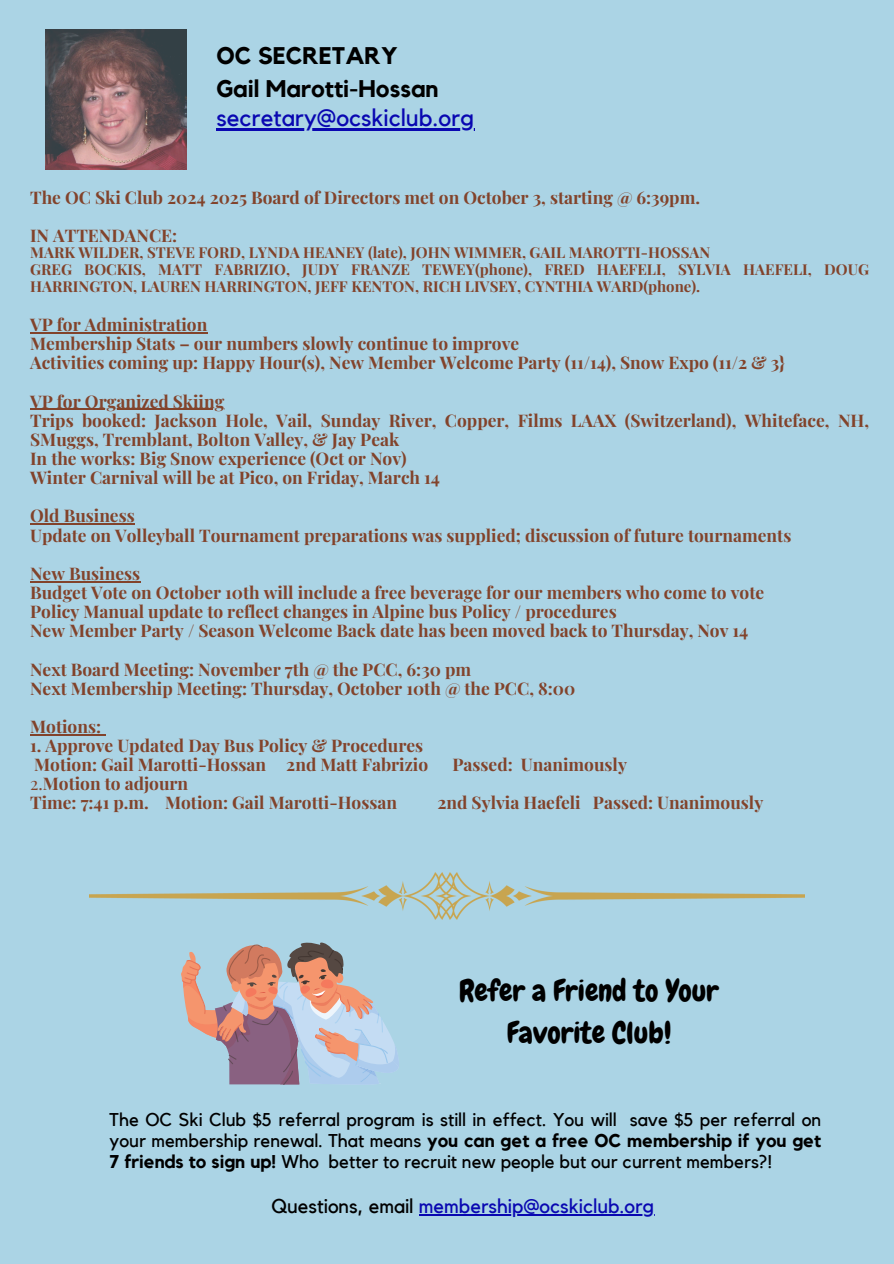
<style>
.page{position:relative;width:894px;height:1264px;background:#fff}
.page>*{position:absolute;margin:0;border:0;box-sizing:border-box;transform-origin:0 0}
.t1{font:29.85px/41.7px "Chewy";color:#000;text-align:center}
.t2{font:700 24px/32.7px "Kollektif";color:#000}
.t3{font:24px "Kollektif";color:#0907b1}
.t4{font:19.95px "Kollektif";color:#0907b1}
.t5{font:18.45px/21.3px "Kollektif";color:#000;text-align:justify}
.t6{font:700 17.4px/19.2px "Playfair Display";color:#82432b}
.t7{font:700 15px/16.8px "Playfair Display";color:#82432b}
.s1{font-weight:400}
.s2{font-weight:700}
.s3{color:#000}
</style>
<div class="page">
<div style="left:0;top:0;width:893px;height:1263px;background:#abd4e5"></div>
<svg style="left:181px;top:942px;width:214px;height:143px"></svg>
<img style="left:89px;top:872px;width:715px;height:47px">
<img style="left:46px;top:29px;width:140px;height:141px">
<hr style="left:418px;top:1214px;width:236px;height:1px;background:#0907b1">
<hr style="left:216px;top:128px;width:258px;height:3px;background:#0907b1">
<hr style="left:30px;top:332px;width:177px;height:1px;background:#82432b">
<hr style="left:30px;top:409px;width:194px;height:1px;background:#82432b">
<hr style="left:30px;top:523px;width:105px;height:1px;background:#82432b">
<hr style="left:30px;top:581px;width:110px;height:1px;background:#82432b">
<hr style="left:30px;top:734px;width:71px;height:1px;background:#82432b">
<h2 class="t2" style="left:216px;top:41px;width:224px">OC SECRETARY<br>Gail Marotti-Hossan</h2>
<h2 class="t3" style="left:216px;top:107px;width:259px">secretary@ocskiclub.org</h2>
<h4 class="t6" style="left:30px;top:187px;width:671px">The OC Ski Club 2024 2025 Board of Directors met on October 3, starting @ 6:39pm.</h4>
<h4 class="t6" style="left:30px;top:225px;width:149px">IN ATTENDANCE:</h4>
<h4 class="t7" style="left:30px;top:243px;width:681px">MARK WILDER, STEVE FORD, LYNDA HEANEY (late), JOHN WIMMER, GAIL MAROTTI-HOSSAN</h4>
<h4 class="t7" style="left:30px;top:260px;width:840px">GREG BOCKIS, MATT FABRIZIO, JUDY FRANZE TEWEY(phone), FRED HAEFELI, SYLVIA HAEFELI, DOUG<br>HARRINGTON, LAUREN HARRINGTON, JEFF KENTON, RICH LIVSEY, CYNTHIA WARD(phone).</h4>
<h4 class="t6" style="left:30px;top:314px;width:756px">VP for Administration<br>Membership Stats – our numbers slowly continue to improve<br>Activities coming up: Happy Hour(s), New Member Welcome Party (11/14), Snow Expo (11/2 &amp; 3}</h4>
<h5 class="t6" style="left:30px;top:391px;width:840px">VP for Organized Skiing<br>Trips booked: Jackson Hole, Vail, Sunday River, Copper, Films LAAX (Switzerland), Whiteface, NH, SMuggs, Tremblant, Bolton Valley, &amp; Jay Peak<br>In the works: Big Snow experience (Oct or Nov)<br>Winter Carnival will be at Pico, on Friday, March 14</h5>
<p class="t6" style="left:30px;top:505px;width:762px">Old Business<br>Update on Volleyball Tournament preparations was supplied; discussion of future tournaments</p>
<p class="t6" style="left:30px;top:563px;width:735px">New Business<br>Budget Vote on October 10th will include a free beverage for our members who come to vote Policy Manual update to reflect changes in Alpine bus Policy / procedures<br>New Member Party / Season Welcome Back date has been moved back to Thursday, Nov 14</p>
<h1 class="t6" style="left:30px;top:658px;width:546px">Next Board Meeting: November 7th @ the PCC, 6:30 pm<br>Next Membership Meeting: Thursday, October 10th @ the PCC, 8:00</h1>
<h3 class="t6" style="left:30px;top:716px;width:72px">Motions:</h3>
<h3 class="t6" style="left:30px;top:735px;width:399px">1. Approve Updated Day Bus Policy &amp; Procedures<br>Motion: Gail Marotti-Hossan 2nd Matt Fabrizio</h3>
<h3 class="t6" style="left:452px;top:754px;width:176px">Passed: Unanimously</h3>
<h3 class="t6" style="left:30px;top:773px;width:368px"><span class="s1">2.</span>Motion to adjourn<br>Time: 7:41 p.m. Motion: Gail Marotti-Hossan</h3>
<h3 class="t6" style="left:437px;top:792px;width:327px">2nd Sylvia Haefeli Passed: Unanimously</h3>
<p class="t1" style="left:459px;top:970px;width:261px">Refer a Friend to Your<br>Favorite Club!</p>
<h4 class="t5" style="left:109px;top:1109px;width:713px">The OC Ski Club $5 referral program is still in effect. You will save $5 per referral on your membership renewal. That means <span class="s2">you can get a free OC membership if you get 7 friends to sign up!</span> Who better to recruit new people but our current members?!</h4>
<p class="t4" style="left:271px;top:1197px;width:384px"><span class="s3">Questions, email</span> membership@ocskiclub.org</p>
</div>
